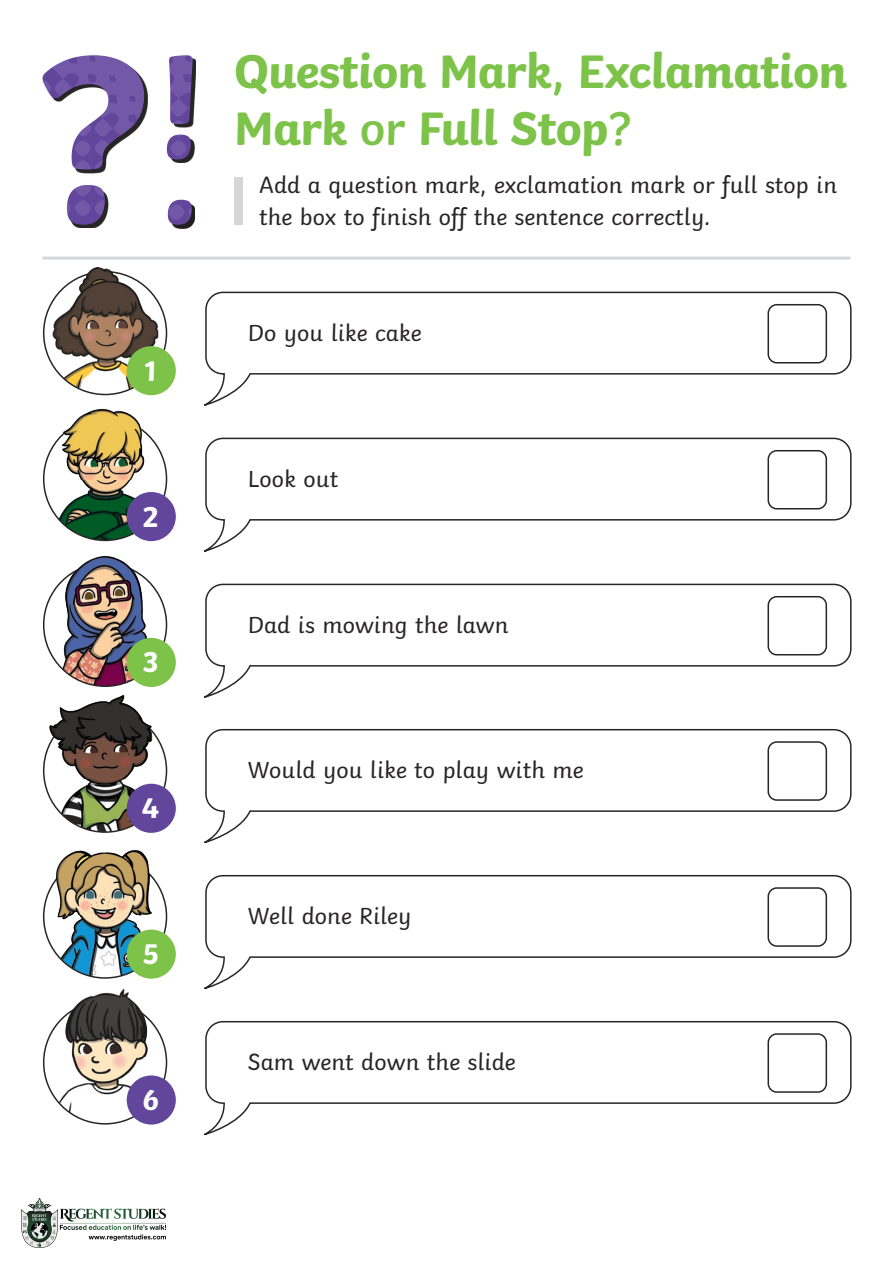
<style>
.page{position:relative;width:893px;height:1263px;background:#fff}
.page>*{position:absolute;margin:0;border:0;box-sizing:border-box;transform-origin:0 0}
.Heading_1{font:700 49.5px/57px "Twinkl";letter-spacing:-.02em;color:#7dc34a}
.Heading_2{font:700 30px "Twinkl";color:#fff}
.KS1_Body_Copy{font:24px/31.5px "Twinkl";color:#282526}
.s1{font-weight:600}
</style>
<div class="page">
<div style="left:234px;top:177px;width:9px;height:48px;background:#d5d6d8"></div>
<img style="left:52px;top:308px;width:106px;height:86px">
<div style="left:127px;top:346px;width:49px;height:49px;background:#7dc34a;border-radius:50%"></div>
<img style="left:49px;top:612px;width:118px;height:74px">
<div style="left:127px;top:638px;width:49px;height:49px;background:#7dc34a;border-radius:50%"></div>
<img style="left:44px;top:855px;width:123px;height:123px;border-radius:61px">
<div style="left:127px;top:929px;width:49px;height:50px;background:#7dc34a;border-radius:50%"></div>
<img style="left:44px;top:479px;width:113px;height:61px">
<div style="left:127px;top:492px;width:49px;height:49px;background:#62469c;border-radius:50%"></div>
<img style="left:44px;top:709px;width:123px;height:123px;border-radius:61px">
<div style="left:127px;top:784px;width:49px;height:49px;background:#62469c;border-radius:50%"></div>
<img style="left:44px;top:1001px;width:123px;height:123px;border-radius:61px">
<div style="left:127px;top:1075px;width:49px;height:49px;background:#62469c;border-radius:50%"></div>
<img style="left:52px;top:267px;width:106px;height:41px">
<img style="left:43px;top:408px;width:114px;height:71px">
<img style="left:49px;top:556px;width:117px;height:56px">
<img style="left:43px;top:694px;width:125px;height:84px">
<img style="left:43px;top:850px;width:125px;height:64px">
<img style="left:43px;top:988px;width:124px;height:69px">
<svg style="left:204px;top:291px;width:648px;height:114px"></svg>
<div style="left:767px;top:304px;width:60px;height:59px;border:2px solid #282526;border-radius:9px"></div>
<svg style="left:204px;top:728px;width:648px;height:114px"></svg>
<div style="left:767px;top:741px;width:60px;height:60px;border:2px solid #282526;border-radius:9px"></div>
<svg style="left:204px;top:437px;width:648px;height:114px"></svg>
<div style="left:767px;top:450px;width:60px;height:59px;border:2px solid #282526;border-radius:9px"></div>
<svg style="left:204px;top:875px;width:648px;height:113px"></svg>
<div style="left:767px;top:887px;width:60px;height:60px;border:2px solid #282526;border-radius:9px"></div>
<svg style="left:204px;top:583px;width:648px;height:114px"></svg>
<div style="left:767px;top:596px;width:60px;height:59px;border:2px solid #282526;border-radius:9px"></div>
<svg style="left:204px;top:1021px;width:648px;height:113px"></svg>
<div style="left:767px;top:1033px;width:60px;height:60px;border:2px solid #282526;border-radius:9px"></div>
<hr style="left:43px;top:257px;width:807px;height:3px;background:#d5d6d8">
<svg style="left:73px;top:81px;width:75px;height:147px"></svg>
<svg style="left:43px;top:55px;width:101px;height:170px"></svg>
<svg style="left:171px;top:59px;width:25px;height:104px"></svg>
<svg style="left:167px;top:55px;width:26px;height:104px"></svg>
<svg style="left:172px;top:204px;width:23px;height:24px"></svg>
<svg style="left:168px;top:200px;width:24px;height:25px"></svg>
<img style="left:22px;top:1199px;width:143px;height:49px">
<p class="Heading_2" style="left:145px;top:346px;width:14px">1</p>
<p class="Heading_2" style="left:143px;top:492px;width:17px">2</p>
<p class="Heading_2" style="left:143px;top:637px;width:17px">3</p>
<p class="Heading_2" style="left:142px;top:783px;width:19px">4</p>
<p class="Heading_2" style="left:143px;top:929px;width:18px">5</p>
<p class="Heading_2" style="left:142px;top:1075px;width:18px">6</p>
<p class="Heading_1" style="left:234px;top:38px;width:615px">Question Mark<span class="s1">,</span> Exclamation<br>Mark <span class="s1">or</span> Full Stop<span class="s1">?</span></p>
<p class="KS1_Body_Copy" style="left:259px;top:167px;width:579px">Add a question mark, exclamation mark or full stop in the box to finish off the sentence correctly.</p>
<p class="KS1_Body_Copy" style="left:248px;top:315px;width:175px">Do you like cake</p>
<p class="KS1_Body_Copy" style="left:248px;top:461px;width:92px">Look out</p>
<p class="KS1_Body_Copy" style="left:248px;top:607px;width:262px">Dad is mowing the lawn</p>
<p class="KS1_Body_Copy" style="left:248px;top:752px;width:337px">Would you like to play with me</p>
<p class="KS1_Body_Copy" style="left:248px;top:898px;width:165px">Well done Riley</p>
<p class="KS1_Body_Copy" style="left:248px;top:1044px;width:269px">Sam went down the slide</p>
</div>
